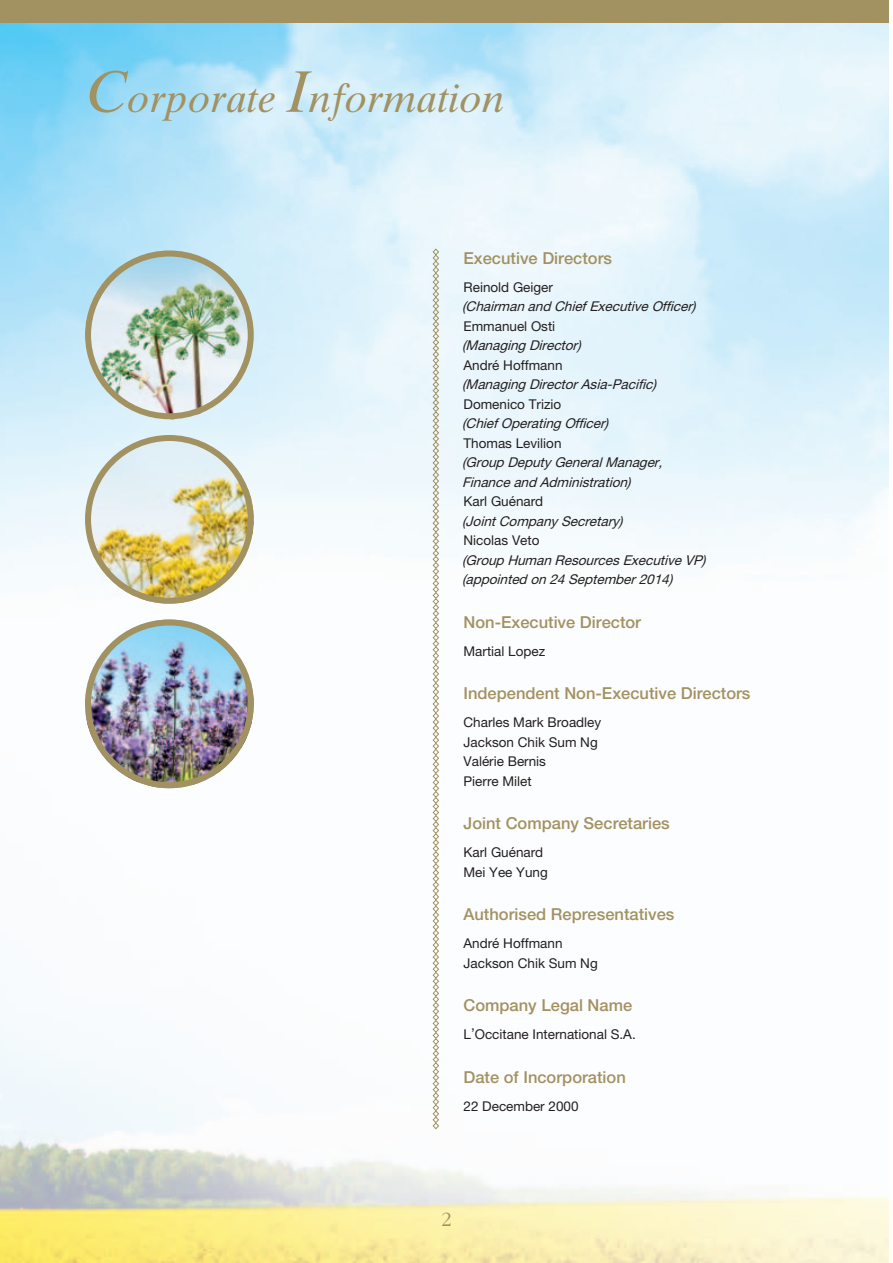
<style>
.page{position:relative;width:893px;height:1263px;background:#fff}
.page>*{position:absolute;margin:0;border:0;box-sizing:border-box;transform-origin:0 0}
.t1{font:italic 40.5px "Times Ten LT Std";color:#a29161}
.t2{font:300 21px "ITC Garamond Std";color:#a29161}
._4__副標題{font:500 16.5px "Helvetica Neue LT Std";color:#a29161}
._1__內文{font:13.5px "Helvetica Neue LT Std";color:#231f20}
._1__內文-2{font:italic 13.5px "Helvetica Neue LT Std";color:#231f20}
.s1{font-size:58.5px}
</style>
<div class="page">
<img style="left:0;top:22px;width:889px;height:1241px">
<div style="left:0;top:0;width:889px;height:22px;background:#a29161"></div>
<img style="left:85px;top:251px;width:169px;height:168px;border-radius:84px">
<div style="left:85px;top:251px;width:169px;height:168px;border:6px solid #a29161;border-radius:50%"></div>
<img style="left:85px;top:435px;width:169px;height:169px;border-radius:84px">
<div style="left:85px;top:435px;width:169px;height:169px;border:6px solid #a29161;border-radius:50%"></div>
<img style="left:85px;top:619px;width:169px;height:169px;border-radius:84px">
<div style="left:85px;top:619px;width:169px;height:169px;border:6px solid #a29161;border-radius:50%"></div>
<svg style="left:432px;top:248px;width:7px;height:881px"></svg>
<h1 class="t1" style="left:85px;top:74px;width:421px"><span class="s1">C</span>orporate <span class="s1">I</span>nformation</h1>
<p class="_4__副標題" style="left:463px;top:248px;width:150px">Executive Directors</p>
<p class="_1__內文" style="left:463px;top:279px;width:91px">Reinold Geiger</p>
<p class="_1__內文-2" style="left:462px;top:298px;width:235px">(Chairman and Chief Executive Officer)</p>
<p class="_1__內文" style="left:463px;top:318px;width:93px">Emmanuel Osti</p>
<p class="_1__內文-2" style="left:462px;top:337px;width:121px">(Managing Director)</p>
<p class="_1__內文" style="left:463px;top:357px;width:101px">André Hoffmann</p>
<p class="_1__內文-2" style="left:462px;top:376px;width:196px">(Managing Director Asia-Pacific)</p>
<p class="_1__內文" style="left:463px;top:396px;width:99px">Domenico Trizio</p>
<p class="_1__內文-2" style="left:462px;top:415px;width:148px">(Chief Operating Officer)</p>
<p class="_1__內文" style="left:463px;top:435px;width:100px">Thomas Levilion</p>
<p class="_1__內文-2" style="left:462px;top:454px;width:206px">(Group Deputy General Manager,</p>
<p class="_1__內文-2" style="left:462px;top:474px;width:171px">Finance and Administration)</p>
<p class="_1__內文" style="left:463px;top:493px;width:81px">Karl Guénard</p>
<p class="_1__內文-2" style="left:462px;top:513px;width:162px">(Joint Company Secretary)</p>
<p class="_1__內文" style="left:463px;top:532px;width:77px">Nicolas Veto</p>
<p class="_1__內文-2" style="left:462px;top:552px;width:245px">(Group Human Resources Executive VP)</p>
<p class="_1__內文-2" style="left:462px;top:571px;width:212px">(appointed on 24 September 2014)</p>
<p class="_4__副標題" style="left:463px;top:612px;width:179px">Non-Executive Director</p>
<p class="_1__內文" style="left:463px;top:643px;width:83px">Martial Lopez</p>
<p class="_4__副標題" style="left:463px;top:683px;width:289px">Independent Non-Executive Directors</p>
<p class="_1__內文" style="left:463px;top:714px;width:139px">Charles Mark Broadley</p>
<p class="_1__內文" style="left:463px;top:734px;width:136px">Jackson Chik Sum Ng</p>
<p class="_1__內文" style="left:463px;top:753px;width:84px">Valérie Bernis</p>
<p class="_1__內文" style="left:463px;top:773px;width:70px">Pierre Milet</p>
<p class="_4__副標題" style="left:463px;top:813px;width:208px">Joint Company Secretaries</p>
<p class="_1__內文" style="left:463px;top:844px;width:81px">Karl Guénard</p>
<p class="_1__內文" style="left:463px;top:864px;width:86px">Mei Yee Yung</p>
<p class="_4__副標題" style="left:463px;top:904px;width:212px">Authorised Representatives</p>
<p class="_1__內文" style="left:463px;top:935px;width:101px">André Hoffmann</p>
<p class="_1__內文" style="left:463px;top:955px;width:136px">Jackson Chik Sum Ng</p>
<p class="_4__副標題" style="left:463px;top:995px;width:170px">Company Legal Name</p>
<p class="_1__內文" style="left:463px;top:1026px;width:174px">L’Occitane International S.A.</p>
<p class="_4__副標題" style="left:463px;top:1067px;width:164px">Date of Incorporation</p>
<p class="_1__內文" style="left:463px;top:1098px;width:117px">22 December 2000</p>
<p class="t2" style="left:441px;top:1208px;width:12px">2</p>
</div>
